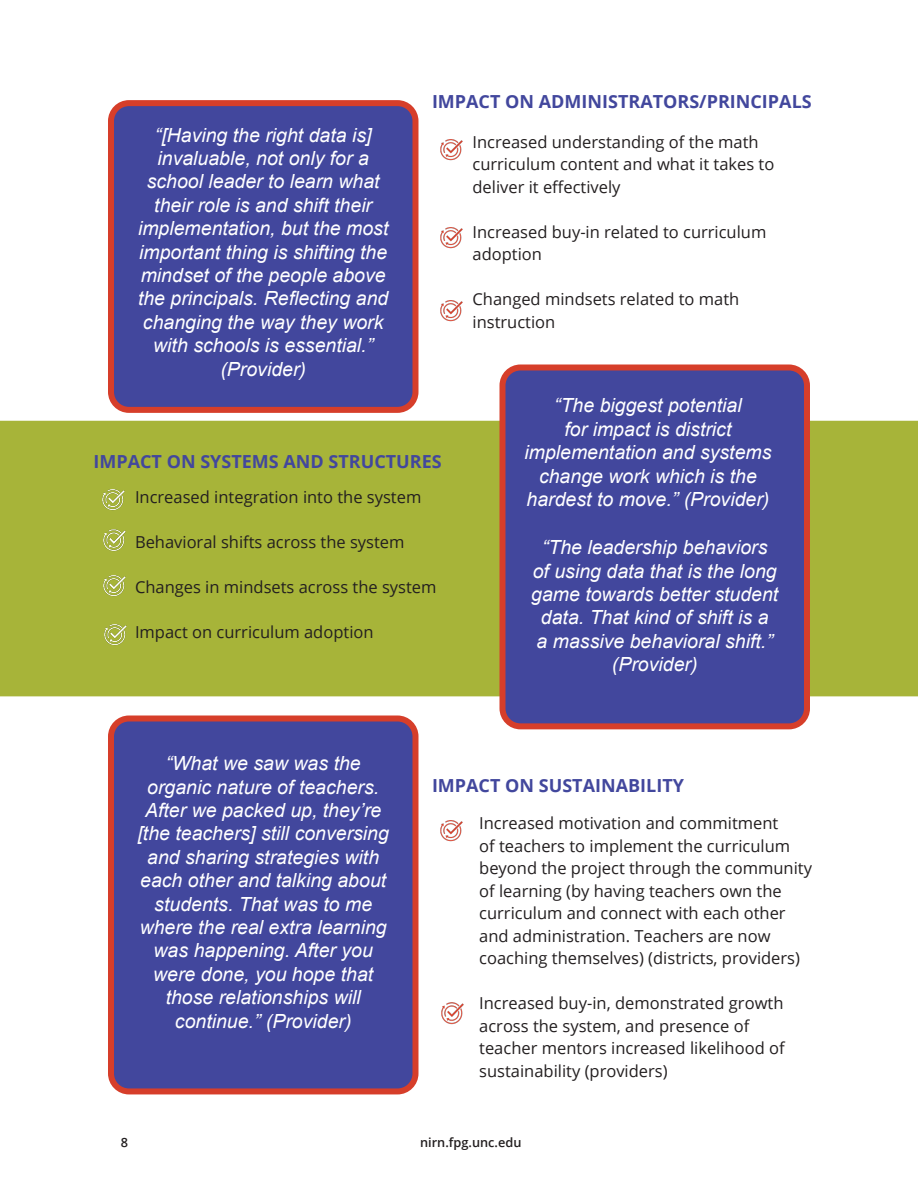
<style>
.page{position:relative;width:918px;height:1188px;background:#fff}
.page>*{position:absolute;margin:0;border:0;box-sizing:border-box;transform-origin:0 0}
.Page_Section_Number{font:italic 19.5px/23.4px "Arial";color:#fff;text-align:center}
.H4_Page_Section_Titl{font:700 18px "Open Sans";color:#42479d}
.body{font:16.5px/22.5px "Open Sans";color:#231f20}
.t1{font:600 12.75px "Open Sans";color:#231f20}
</style>
<div class="page">
<div style="left:0;top:422px;width:917px;height:274px;background:#a7b439"></div>
<div style="left:0;top:421px;width:918px;height:275px;border:2px solid #a7b439"></div>
<div style="left:111px;top:103px;width:305px;height:307px;background:#42479d;border-radius:18px"></div>
<div style="left:108px;top:100px;width:310px;height:313px;border:6px solid #d63e2a;border-radius:18px"></div>
<div style="left:502px;top:368px;width:305px;height:358px;background:#42479d;border-radius:18px"></div>
<div style="left:500px;top:364px;width:310px;height:365px;border:6px solid #d63e2a;border-radius:18px"></div>
<div style="left:111px;top:718px;width:305px;height:373px;background:#42479d;border-radius:18px"></div>
<div style="left:108px;top:716px;width:310px;height:378px;border:6px solid #d63e2a;border-radius:18px"></div>
<img style="left:440px;top:139px;width:23px;height:22px">
<img style="left:440px;top:227px;width:23px;height:22px">
<img style="left:440px;top:300px;width:23px;height:22px">
<img style="left:440px;top:820px;width:23px;height:22px">
<img style="left:441px;top:1002px;width:23px;height:23px">
<img style="left:102px;top:489px;width:23px;height:22px">
<img style="left:103px;top:575px;width:23px;height:22px">
<img style="left:103px;top:529px;width:23px;height:22px">
<img style="left:104px;top:624px;width:23px;height:22px">
<p class="Page_Section_Number" style="left:138px;top:123px;width:252px">“[Having the right data is] invaluable, not only for a school leader to learn what their role is and shift their implementation, but the most important thing is shifting the mindset of the people above the principals. Reflecting and changing the way they work with schools is essential.” (Provider)</p>
<p class="H4_Page_Section_Titl" style="left:432px;top:89px;width:381px">IMPACT ON ADMINISTRATORS/PRINCIPALS</p>
<p class="body" style="left:472px;top:130px;width:303px">Increased understanding of the math curriculum content and what it takes to deliver it effectively</p>
<p class="body" style="left:472px;top:220px;width:295px">Increased buy-in related to curriculum adoption</p>
<p class="body" style="left:472px;top:287px;width:268px">Changed mindsets related to math instruction</p>
<p class="H4_Page_Section_Titl" style="left:94px;top:449px;width:350px">IMPACT ON SYSTEMS AND STRUCTURES</p>
<p class="body" style="left:135px;top:485px;width:288px">Increased integration into the system</p>
<p class="body" style="left:135px;top:530px;width:271px">Behavioral shifts across the system</p>
<p class="body" style="left:135px;top:575px;width:303px">Changes in mindsets across the system</p>
<p class="body" style="left:135px;top:620px;width:240px">Impact on curriculum adoption</p>
<p class="Page_Section_Number" style="left:524px;top:394px;width:249px">“The biggest potential<br>for impact is district implementation and systems change work which is the hardest to move.” (Provider)</p>
<p class="Page_Section_Number" style="left:531px;top:536px;width:249px">“The leadership behaviors<br>of using data that is the long game towards better student data. That kind of shift is a<br>a massive behavioral shift.” (Provider)</p>
<p class="Page_Section_Number" style="left:138px;top:752px;width:253px">“What we saw was the organic nature of teachers.<br>After we packed up, they’re [the teachers] still conversing and sharing strategies with each other and talking about students. That was to me where the real extra learning was happening. After you were done, you hope that those relationships will continue.” (Provider)</p>
<p class="H4_Page_Section_Titl" style="left:432px;top:773px;width:253px">IMPACT ON SUSTAINABILITY</p>
<p class="body" style="left:479px;top:812px;width:334px">Increased motivation and commitment<br>of teachers to implement the curriculum beyond the project through the community of learning (by having teachers own the curriculum and connect with each other and administration. Teachers are now coaching themselves) (districts, providers)</p>
<p class="body" style="left:479px;top:992px;width:307px">Increased buy-in, demonstrated growth across the system, and presence of teacher mentors increased likelihood of sustainability (providers)</p>
<p class="t1" style="left:121px;top:1134px;width:9px">8</p>
<p class="t1" style="left:420px;top:1134px;width:103px">nirn.fpg.unc.edu</p>
</div>
